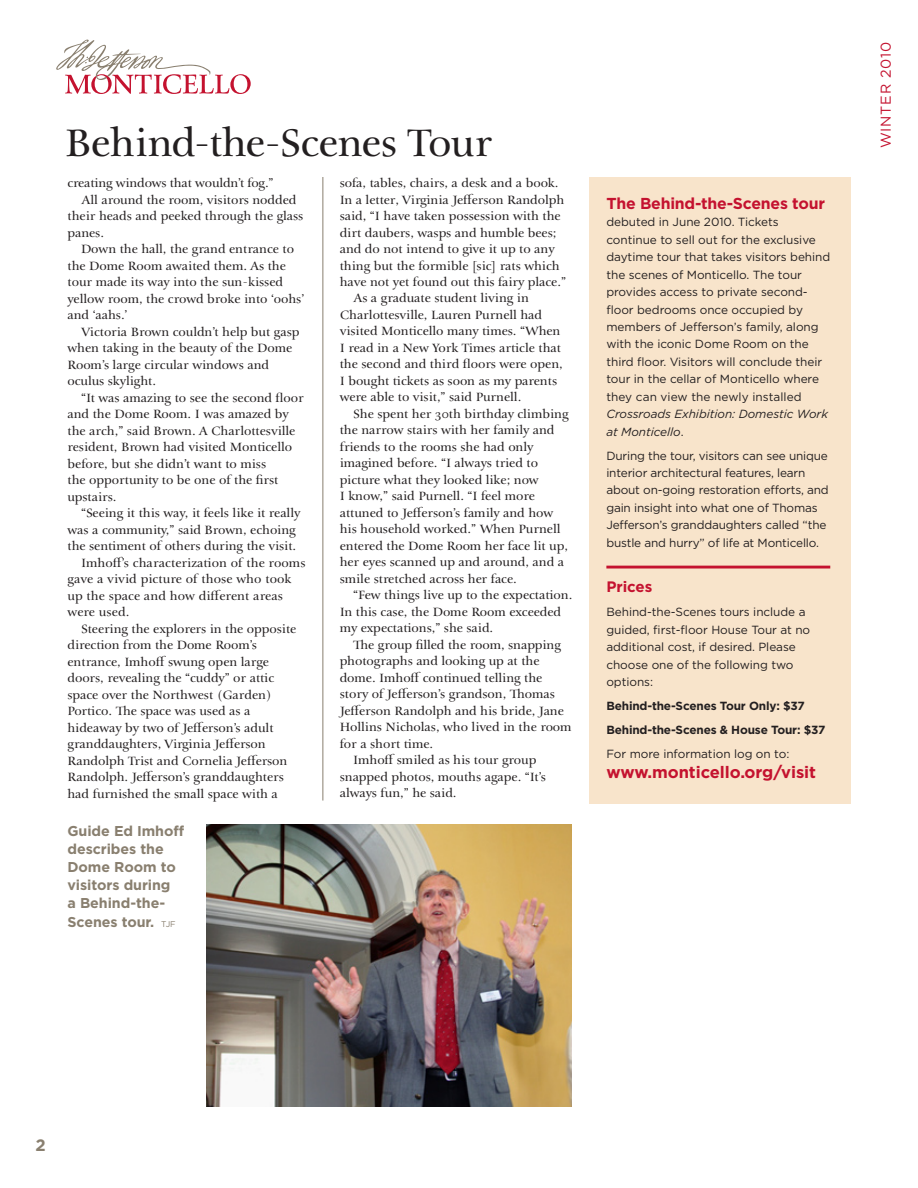
<style>
.page{position:relative;width:918px;height:1188px;background:#fff}
.page>*{position:absolute;margin:0;border:0;box-sizing:border-box;transform-origin:0 0}
.t1{font:43.2px "Th Jefferson Pro";color:#231f20}
.t2{font:700 16.65px "Gotham";letter-spacing:-.005em;color:#c4122f}
.t3{font:700 16.5px "Gotham";color:#897f6f}
.t4{font:700 15.9px "Gotham";letter-spacing:-.015em;color:#c4122f}
.t5{font:700 15.15px "Gotham";letter-spacing:-.005em;color:#c4122f}
.t6{font:700 14.25px/18.1px "Gotham";letter-spacing:-.005em;color:#897f6f}
.t7{font:14.25px "Gotham";letter-spacing:.055em;color:#c4122f}
.t8{font:13.5px "Th Jefferson Pro";letter-spacing:-.005em;color:#231f20}
.t9{font:11.85px/17.4px "Gotham";letter-spacing:-.005em;color:#231f20}
.t10{font:700 11.85px/23.9px "Gotham";letter-spacing:-.015em;color:#231f20}
.t11{font:italic 11.85px/17.4px "Gotham";letter-spacing:-.005em;color:#231f20}
.s1{font-weight:400;font-size:8.25px}
.s2{font-style:normal}
</style>
<div class="page">
<svg style="left:56px;top:40px;width:195px;height:54px"></svg>
<img style="left:207px;top:824px;width:365px;height:283px">
<div style="left:589px;top:177px;width:261px;height:626px;background:#f8e4cb"></div>
<hr style="left:606px;top:566px;width:224px;height:3px;background:#c4122f">
<hr style="left:322px;top:177px;width:1px;height:624px;background:#897f6f">
<h1 class="t1" style="left:65px;top:119px;width:429px">Behind-the-Scenes Tour</h1>
<p class="t8" style="left:68px;top:175px;width:208px">creating windows that wouldn’t fog.”</p>
<p class="t8" style="left:81px;top:192px;width:217px">All around the room, visitors nodded</p>
<p class="t8" style="left:68px;top:208px;width:237px">their heads and peeked through the glass</p>
<p class="t8" style="left:68px;top:225px;width:38px">panes.</p>
<p class="t8" style="left:81px;top:241px;width:215px">Down the hall, the grand entrance to</p>
<p class="t8" style="left:68px;top:258px;width:220px">the Dome Room awaited them. As the</p>
<p class="t8" style="left:68px;top:274px;width:217px">tour made its way into the sun-kissed</p>
<p class="t8" style="left:68px;top:291px;width:237px">yellow room, the crowd broke into ‘oohs’</p>
<p class="t8" style="left:68px;top:307px;width:61px">and ‘aahs.’</p>
<p class="t8" style="left:81px;top:324px;width:220px">Victoria Brown couldn’t help but gasp</p>
<p class="t8" style="left:68px;top:340px;width:226px">when taking in the beauty of the Dome</p>
<p class="t8" style="left:68px;top:357px;width:203px">Room’s large circular windows and</p>
<p class="t8" style="left:68px;top:373px;width:90px">oculus skylight.</p>
<p class="t8" style="left:81px;top:390px;width:224px">“It was amazing to see the second floor</p>
<p class="t8" style="left:68px;top:406px;width:223px">and the Dome Room. I was amazed by</p>
<p class="t8" style="left:68px;top:423px;width:229px">the arch,” said Brown. A Charlottesville</p>
<p class="t8" style="left:68px;top:439px;width:226px">resident, Brown had visited Monticello</p>
<p class="t8" style="left:68px;top:456px;width:200px">before, but she didn’t want to miss</p>
<p class="t8" style="left:68px;top:472px;width:212px">the opportunity to be one of the first</p>
<p class="t8" style="left:68px;top:489px;width:50px">upstairs.</p>
<p class="t8" style="left:81px;top:505px;width:221px">“Seeing it this way, it feels like it really</p>
<p class="t8" style="left:68px;top:522px;width:230px">was a community,” said Brown, echoing</p>
<p class="t8" style="left:68px;top:538px;width:230px">the sentiment of others during the visit.</p>
<p class="t8" style="left:81px;top:555px;width:226px">Imhoff’s characterization of the rooms</p>
<p class="t8" style="left:68px;top:571px;width:226px">gave a vivid picture of those who took</p>
<p class="t8" style="left:68px;top:588px;width:217px">up the space and how different areas</p>
<p class="t8" style="left:68px;top:604px;width:63px">were used.</p>
<p class="t8" style="left:81px;top:621px;width:217px">Steering the explorers in the opposite</p>
<p class="t8" style="left:68px;top:637px;width:191px">direction from the Dome Room’s</p>
<p class="t8" style="left:68px;top:654px;width:203px">entrance, Imhoff swung open large</p>
<p class="t8" style="left:68px;top:670px;width:208px">doors, revealing the “cuddy” or attic</p>
<p class="t8" style="left:68px;top:687px;width:206px">space over the Northwest (Garden)</p>
<p class="t8" style="left:68px;top:703px;width:185px">Portico. The space was used as a</p>
<p class="t8" style="left:68px;top:720px;width:208px">hideaway by two of Jefferson’s adult</p>
<p class="t8" style="left:68px;top:736px;width:200px">granddaughters, Virginia Jefferson</p>
<p class="t8" style="left:68px;top:753px;width:221px">Randolph Trist and Cornelia Jefferson</p>
<p class="t8" style="left:68px;top:769px;width:218px">Randolph. Jefferson’s granddaughters</p>
<p class="t8" style="left:68px;top:786px;width:212px">had furnished the small space with a</p>
<p class="t6" style="left:68px;top:821px;width:118px">Guide Ed Imhoff describes the<br>Dome Room to visitors during<br>a Behind-the-<br>Scenes tour. <span class="s1">TJF</span></p>
<p class="t8" style="left:340px;top:175px;width:220px">sofa, tables, chairs, a desk and a book.</p>
<p class="t8" style="left:340px;top:192px;width:226px">In a letter, Virginia Jefferson Randolph</p>
<p class="t8" style="left:340px;top:208px;width:223px">said, “I have taken possession with the</p>
<p class="t8" style="left:340px;top:225px;width:218px">dirt daubers, wasps and humble bees;</p>
<p class="t8" style="left:340px;top:241px;width:216px">and do not intend to give it up to any</p>
<p class="t8" style="left:340px;top:258px;width:221px">thing but the formible [sic] rats which</p>
<p class="t8" style="left:340px;top:274px;width:228px">have not yet found out this fairy place.”</p>
<p class="t8" style="left:353px;top:291px;width:177px">As a graduate student living in</p>
<p class="t8" style="left:340px;top:307px;width:204px">Charlottesville, Lauren Purnell had</p>
<p class="t8" style="left:340px;top:324px;width:222px">visited Monticello many times. “When</p>
<p class="t8" style="left:340px;top:340px;width:223px">I read in a New York Times article that</p>
<p class="t8" style="left:340px;top:357px;width:225px">the second and third floors were open,</p>
<p class="t8" style="left:340px;top:373px;width:219px">I bought tickets as soon as my parents</p>
<p class="t8" style="left:340px;top:390px;width:183px">were able to visit,” said Purnell.</p>
<p class="t8" style="left:353px;top:406px;width:217px">She spent her 30th birthday climbing</p>
<p class="t8" style="left:340px;top:423px;width:216px">the narrow stairs with her family and</p>
<p class="t8" style="left:340px;top:439px;width:195px">friends to the rooms she had only</p>
<p class="t8" style="left:340px;top:456px;width:200px">imagined before. “I always tried to</p>
<p class="t8" style="left:340px;top:472px;width:201px">picture what they looked like; now</p>
<p class="t8" style="left:340px;top:489px;width:197px">I know,” said Purnell. “I feel more</p>
<p class="t8" style="left:340px;top:505px;width:216px">attuned to Jefferson’s family and how</p>
<p class="t8" style="left:340px;top:522px;width:222px">his household worked.” When Purnell</p>
<p class="t8" style="left:340px;top:538px;width:230px">entered the Dome Room her face lit up,</p>
<p class="t8" style="left:340px;top:555px;width:226px">her eyes scanned up and around, and a</p>
<p class="t8" style="left:340px;top:571px;width:179px">smile stretched across her face.</p>
<p class="t8" style="left:353px;top:588px;width:221px">“Few things live up to the expectation.</p>
<p class="t8" style="left:340px;top:604px;width:223px">In this case, the Dome Room exceeded</p>
<p class="t8" style="left:340px;top:621px;width:155px">my expectations,” she said.</p>
<p class="t8" style="left:353px;top:637px;width:209px">The group filled the room, snapping</p>
<p class="t8" style="left:340px;top:654px;width:201px">photographs and looking up at the</p>
<p class="t8" style="left:340px;top:670px;width:204px">dome. Imhoff continued telling the</p>
<p class="t8" style="left:340px;top:687px;width:217px">story of Jefferson’s grandson, Thomas</p>
<p class="t8" style="left:340px;top:703px;width:226px">Jefferson Randolph and his bride, Jane</p>
<p class="t8" style="left:340px;top:720px;width:233px">Hollins Nicholas, who lived in the room</p>
<p class="t8" style="left:340px;top:736px;width:95px">for a short time.</p>
<p class="t8" style="left:353px;top:753px;width:185px">Imhoff smiled as his tour group</p>
<p class="t8" style="left:340px;top:769px;width:208px">snapped photos, mouths agape. “It’s</p>
<p class="t8" style="left:340px;top:786px;width:118px">always fun,” he said.</p>
<p class="t4" style="left:606px;top:194px;width:220px">The Behind-the-Scenes tour</p>
<p class="t9" style="left:606px;top:213px;width:225px">debuted in June 2010. Tickets continue to sell out for the exclusive daytime tour that takes visitors behind the scenes of Monticello. The tour provides access to private second&shy;floor bedrooms once occupied by members of Jefferson’s family, along with the iconic Dome Room on the third floor. Visitors will conclude their tour in the cellar of Monticello where they can view the newly installed</p>
<p class="t11" style="left:606px;top:405px;width:223px">Crossroads Exhibition: Domestic Work at Monticello<span class="s2">.</span></p>
<p class="t9" style="left:606px;top:446px;width:224px">During the tour, visitors can see unique interior architectural features, learn about on-going restoration efforts, and gain insight into what one of Thomas Jefferson’s granddaughters called “the bustle and hurry” of life at Monticello.</p>
<p class="t5" style="left:606px;top:578px;width:47px">Prices</p>
<p class="t9" style="left:606px;top:603px;width:205px">Behind-the-Scenes tours include a guided, first-floor House Tour at no additional cost, if desired. Please choose one of the following two options:</p>
<p class="t10" style="left:606px;top:693px;width:221px">Behind-the-Scenes Tour Only: $37<br>Behind-the-Scenes &amp; House Tour: $37</p>
<p class="t9" style="left:606px;top:745px;width:184px">For more information log on to:</p>
<p class="t2" style="left:606px;top:763px;width:211px">www.monticello.org/visit</p>
<p class="t7" style="left:878px;top:148px;width:108px;rotate:-90deg">Winter 2010</p>
<p class="t3" style="left:35px;top:1136px;width:12px">2</p>
</div>
